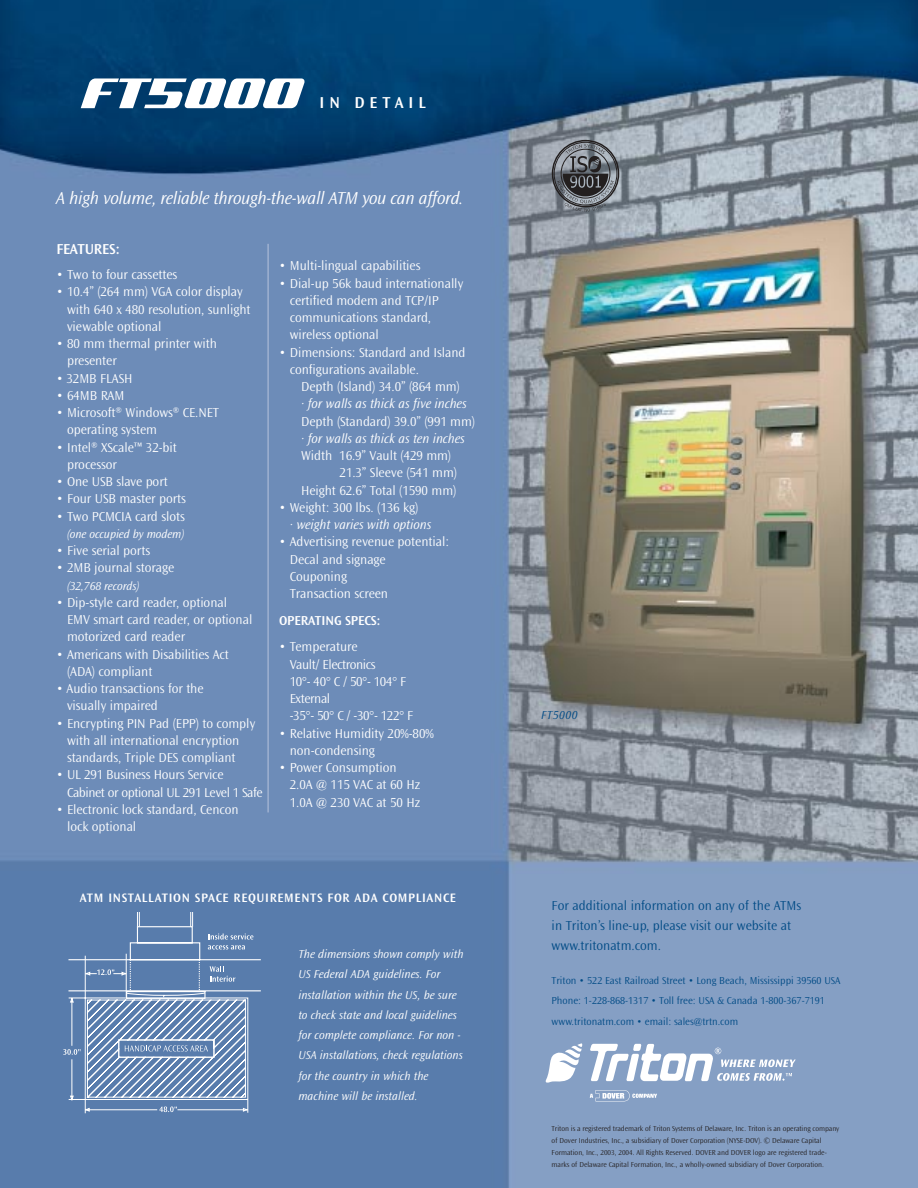
<style>
.page{position:relative;width:918px;height:1188px;background:#fff}
.page>*{position:absolute;margin:0;border:0;box-sizing:border-box;transform-origin:0 0}
.t1{font:italic 300 18px "Ocean Sans";letter-spacing:-.02em;color:#fff}
.t2{font:600 16.5px "Ocean Sans";letter-spacing:.3em;color:#fff}
.t3{font:600 15px "Ocean Sans";letter-spacing:-.01em;color:#fff}
.t4{font:300 13.5px/17.2px "Ocean Sans";letter-spacing:-.005em;color:#fff}
.t5{font:300 13.5px/17.2px "Ocean Sans";letter-spacing:-.03em;color:#fff}
.t6{font:300 13.5px/20.2px "Ocean Sans";color:#004a85}
.t7{font:italic 300 13.5px "Ocean Sans";letter-spacing:-.005em;color:#fff}
.t8{font:600 13.5px "Ocean Sans";letter-spacing:-.005em;color:#fff}
.t9{font:600 12.75px "Ocean Sans";letter-spacing:.055em;color:#fff}
.t10{font:italic 300 12px/20.2px "Ocean Sans";color:#fff}
.t11{font:italic 300 12px "Ocean Sans";letter-spacing:.05em;color:#004a85}
.t12{font:300 10.5px/20.2px "Ocean Sans";color:#004a85}
.t13{font:300 7.5px/12px "Ocean Sans";letter-spacing:-.005em;color:#231f1f}
</style>
<div class="page">
<img style="left:0;top:0;width:918px;height:1188px">
<svg style="left:590px;top:1090px;width:67px;height:11px"></svg>
<svg style="left:545px;top:1043px;width:37px;height:40px"></svg>
<svg style="left:590px;top:1044px;width:206px;height:37px"></svg>
<svg style="left:63px;top:913px;width:199px;height:201px;background:#7290b9"></svg>
<div style="left:552px;top:140px;width:67px;height:67px;border:2px solid #231f1f;border-radius:50%"></div>
<div style="left:554px;top:142px;width:63px;height:63px;border:1px solid #231f1f;border-radius:50%"></div>
<svg style="left:557px;top:144px;width:57px;height:68px;background:#686c72"></svg>
<hr style="left:267px;top:244px;width:2px;height:568px;background:#9fb1d1">
<div style="left:81px;top:78px;width:224px;height:30px;background:#003d6d"></div>
<p class="t2" style="left:320px;top:97px;width:108px">IN DETAIL</p>
<h1 class="t1" style="left:56px;top:191px;width:409px">A high volume, reliable through-the-wall ATM you can afford.</h1>
<p class="t3" style="left:56px;top:244px;width:65px">FEATURES:</p>
<p class="t4" style="left:56px;top:267px;width:122px">• Two to four cassettes</p>
<p class="t4" style="left:67px;top:284px;width:185px;text-indent:-11px">• 10.4” (264 mm) VGA color display with 640 x 480 resolution, sunlight viewable optional</p>
<p class="t4" style="left:67px;top:336px;width:152px;text-indent:-11px">• 80 mm thermal printer with presenter</p>
<p class="t4" style="left:56px;top:371px;width:78px">• 32MB FLASH</p>
<p class="t4" style="left:56px;top:388px;width:70px">• 64MB RAM</p>
<p class="t4" style="left:67px;top:405px;width:154px;text-indent:-11px">• Microsoft® Windows® CE.NET operating system</p>
<p class="t4" style="left:67px;top:440px;width:111px;text-indent:-11px">• Intel® XScale™ 32-bit processor</p>
<p class="t4" style="left:56px;top:474px;width:113px">• One USB slave port</p>
<p class="t4" style="left:56px;top:491px;width:131px">• Four USB master ports</p>
<p class="t4" style="left:56px;top:509px;width:130px">• Two PCMCIA card slots</p>
<p class="t10" style="left:67px;top:525px;width:119px">(one occupied by modem)</p>
<p class="t4" style="left:56px;top:543px;width:95px">• Five serial ports</p>
<p class="t4" style="left:56px;top:560px;width:119px">• 2MB journal storage</p>
<p class="t10" style="left:67px;top:576px;width:74px">(32,768 records)</p>
<p class="t4" style="left:67px;top:595px;width:187px;text-indent:-11px">• Dip-style card reader, optional<br>EMV smart card reader, or optional motorized card reader</p>
<p class="t4" style="left:67px;top:647px;width:163px;text-indent:-11px">• Americans with Disabilities Act (ADA) compliant</p>
<p class="t4" style="left:67px;top:681px;width:138px;text-indent:-11px">• Audio transactions for the visually impaired</p>
<p class="t4" style="left:67px;top:716px;width:190px;text-indent:-11px">• Encrypting PIN Pad (EPP) to comply with all international encryption standards, Triple DES compliant</p>
<p class="t5" style="left:67px;top:767px;width:197px;text-indent:-11px">• UL 291 Business Hours Service<br>Cabinet or optional UL 291 Level 1 Safe</p>
<p class="t4" style="left:67px;top:802px;width:173px;text-indent:-11px">• Electronic lock standard, Cencon lock optional</p>
<p class="t4" style="left:279px;top:258px;width:143px">• Multi-lingual capabilities</p>
<p class="t4" style="left:290px;top:276px;width:175px;text-indent:-11px">• Dial-up 56k baud internationally certified modem and TCP/IP communications standard, wireless optional</p>
<p class="t4" style="left:290px;top:345px;width:177px;text-indent:-11px">• Dimensions: Standard and Island configurations available.</p>
<p class="t4" style="left:301px;top:379px;width:160px">Depth (Island) 34.0” (864 mm)</p>
<p class="t7" style="left:301px;top:399px;width:167px">· for walls as thick as five inches</p>
<p class="t4" style="left:301px;top:414px;width:176px">Depth (Standard) 39.0” (991 mm)</p>
<p class="t7" style="left:301px;top:434px;width:165px">· for walls as thick as ten inches</p>
<p class="t4" style="left:301px;top:448px;width:152px">Width 16.9” Vault (429 mm)</p>
<p class="t4" style="left:340px;top:465px;width:119px">21.3” Sleeve (541 mm)</p>
<p class="t4" style="left:301px;top:483px;width:157px">Height 62.6” Total (1590 mm)</p>
<p class="t4" style="left:279px;top:500px;width:141px">• Weight: 300 lbs. (136 kg)</p>
<p class="t7" style="left:290px;top:520px;width:143px">· weight varies with options</p>
<p class="t4" style="left:290px;top:534px;width:161px;text-indent:-11px">• Advertising revenue potential:<br>Decal and signage<br>Couponing<br>Transaction screen</p>
<p class="t8" style="left:279px;top:616px;width:103px">OPERATING SPECS:</p>
<p class="t5" style="left:290px;top:639px;width:125px;text-indent:-11px">• Temperature<br>Vault/ Electronics<br>10°- 40° C / 50°- 104° F<br>External<br>-35°- 50° C / -30°- 122° F</p>
<p class="t4" style="left:290px;top:726px;width:145px;text-indent:-11px">• Relative Humidity 20%-80% non-condensing</p>
<p class="t4" style="left:290px;top:760px;width:132px;text-indent:-11px">• Power Consumption<br>2.0A @ 115 VAC at 60 Hz<br>1.0A @ 230 VAC at 50 Hz</p>
<p class="t9" style="left:80px;top:893px;width:378px">ATM INSTALLATION SPACE REQUIREMENTS FOR ADA COMPLIANCE</p>
<p class="t10" style="left:298px;top:945px;width:167px">The dimensions shown comply with<br>US Federal ADA guidelines. For installation within the US, be sure to check state and local guidelines for complete compliance. For non -<br>USA installations, check regulations for the country in which the machine will be installed.</p>
<p class="t11" style="left:541px;top:710px;width:38px">FT5000</p>
<p class="t6" style="left:552px;top:896px;width:251px">For additional information on any of the ATMs in Triton’s line-up, please visit our website at www.tritonatm.com.</p>
<p class="t12" style="left:552px;top:971px;width:290px">Triton • 522 East Railroad Street • Long Beach, Mississippi 39560 USA<br>Phone: 1-228-868-1317 • Toll free: USA &amp; Canada 1-800-367-7191 www.tritonatm.com • email: sales@trtn.com</p>
<p class="t13" style="left:552px;top:1123px;width:289px">Triton is a registered trademark of Triton Systems of Delaware, Inc. Triton is an operating company of Dover Industries, Inc., a subsidiary of Dover Corporation (NYSE-DOV). © Delaware Capital Formation, Inc., 2003, 2004. All Rights Reserved. DOVER and DOVER logo are registered trade&shy;marks of Delaware Capital Formation, Inc., a wholly-owned subsidiary of Dover Corporation.</p>
</div>
